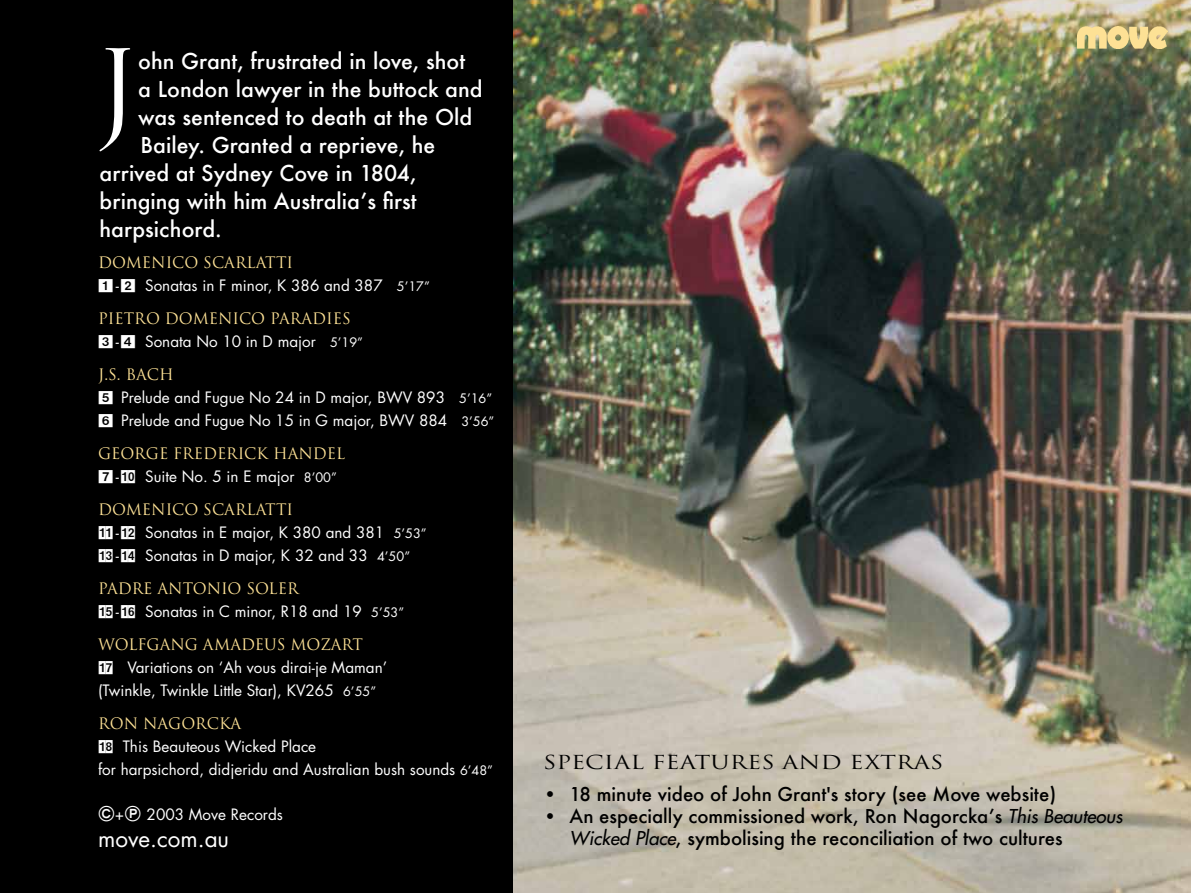
<style>
.page{position:relative;width:1191px;height:893px;background:#fff}
.page>*{position:absolute;margin:0;border:0;box-sizing:border-box;transform-origin:0 0}
.t1{font:101.7px "Helios S Si";color:#fff}
.t2{font:22.5px "Futura";color:#fff}
.t3{font:500 21.3px "Futura";color:#fff}
.t4{font:500 18.6px/22.4px "Futura";color:#000}
.t5{font:18.6px "Helios S Si";color:#000;scale:1.25 1}
.t6{font:15.3px/23px "Futura";color:#fff}
.t7{font:15.3px "Helios S Si";color:#fde195}
.s1{font-family:"Format Pi One S Si"}
.s2{font-size:12.75px}
.s3{font-family:"Format Pi Two S Si";font-size:17.85px}
.s4{font-weight:400;font-style:italic}
</style>
<div class="page">
<img style="left:512px;top:0;width:679px;height:893px">
<div style="left:0;top:0;width:512px;height:893px;background:#000"></div>
<img style="left:1077px;top:27px;width:90px;height:21px">
<h1 class="t1" style="left:96px;top:26px;width:44px">J</h1>
<h3 class="t3" style="left:138px;top:47px;width:328px">ohn Grant, frustrated in love, shot</h3>
<h3 class="t3" style="left:138px;top:75px;width:346px">a London lawyer in the buttock and</h3>
<h3 class="t3" style="left:138px;top:103px;width:335px">was sentenced to death at the Old</h3>
<h3 class="t3" style="left:141px;top:131px;width:296px">Bailey. Granted a reprieve, he</h3>
<h3 class="t3" style="left:100px;top:159px;width:319px">arrived at Sydney Cove in 1804,</h3>
<h3 class="t3" style="left:100px;top:187px;width:318px">bringing with him Australia’s first</h3>
<h3 class="t3" style="left:100px;top:215px;width:124px">harpsichord.</h3>
<p class="t7" style="left:98px;top:254px;width:197px">DOMENICO SCARLATTI</p>
<p class="t6" style="left:98px;top:274px;width:333px"><span class="s1">1</span>- <span class="s1">2</span> Sonatas in F minor, K 386 and 387 <span class="s2">5’17”</span></p>
<p class="t7" style="left:98px;top:309px;width:254px">PIETRO DOMENICO PARADIES</p>
<p class="t6" style="left:98px;top:330px;width:266px"><span class="s1">3</span>- <span class="s1">4</span> Sonata No 10 in D major <span class="s2">5’19”</span></p>
<p class="t7" style="left:98px;top:365px;width:77px">J.S. BACH</p>
<p class="t6" style="left:98px;top:386px;width:398px"><span class="s1">5</span> Prelude and Fugue No 24 in D major, BWV 893 <span class="s2">5’16”<br></span><span class="s1">6</span> Prelude and Fugue No 15 in G major, BWV 884 <span class="s2">3’56”</span></p>
<p class="t7" style="left:98px;top:444px;width:248px">GEORGE FREDERICK HANDEL</p>
<p class="t6" style="left:98px;top:465px;width:240px"><span class="s1">7</span>- <span class="s1">q0</span> Suite No. 5 in E major <span class="s2">8’00”</span></p>
<p class="t7" style="left:98px;top:500px;width:197px">DOMENICO SCARLATTI</p>
<p class="t6" style="left:98px;top:521px;width:330px"><span class="s1">qa</span> - <span class="s1">qs</span> Sonatas in E major, K 380 and 381 <span class="s2">5’53” </span><span class="s1">qd</span> - <span class="s1">qf</span> Sonatas in D major, K 32 and 33 <span class="s2">4’50”</span></p>
<p class="t7" style="left:98px;top:579px;width:202px">PADRE ANTONIO SOLER</p>
<p class="t6" style="left:98px;top:600px;width:308px"><span class="s1">qg</span> - <span class="s1">qh</span> Sonatas in C minor, R18 and 19 <span class="s2">5’53”</span></p>
<p class="t7" style="left:98px;top:635px;width:266px">WOLFGANG AMADEUS MOZART</p>
<p class="t6" style="left:98px;top:656px;width:290px"><span class="s1">qj</span> Variations on ‘Ah vous dirai-je Maman’ (Twinkle, Twinkle Little Star), KV265 <span class="s2">6’55”</span></p>
<p class="t7" style="left:98px;top:714px;width:144px">RON NAGORCKA</p>
<p class="t6" style="left:98px;top:734px;width:396px"><span class="s1">qk</span> This Beauteous Wicked Place<br>for harpsichord, didjeridu and Australian bush sounds <span class="s2">6’48”</span></p>
<p class="t6" style="left:98px;top:802px;width:186px"><span class="s3">C</span>+<span class="s3">P</span> 2003 Move Records</p>
<h2 class="t2" style="left:98px;top:823px;width:133px">move.com.au</h2>
<p class="t5" style="left:543px;top:751px;width:322px">SPECIAL FEATURES AND EXTRAS</p>
<p class="t4" style="left:543px;top:782px;width:514px">• 18 minute video of John Grant's story (see Move website)</p>
<p class="t4" style="left:569px;top:805px;width:554px;text-indent:-26px">• An especially commissioned work, Ron Nagorcka’s <span class="s4">This Beauteous<br>Wicked Place</span>, symbolising the reconciliation of two cultures</p>
</div>
